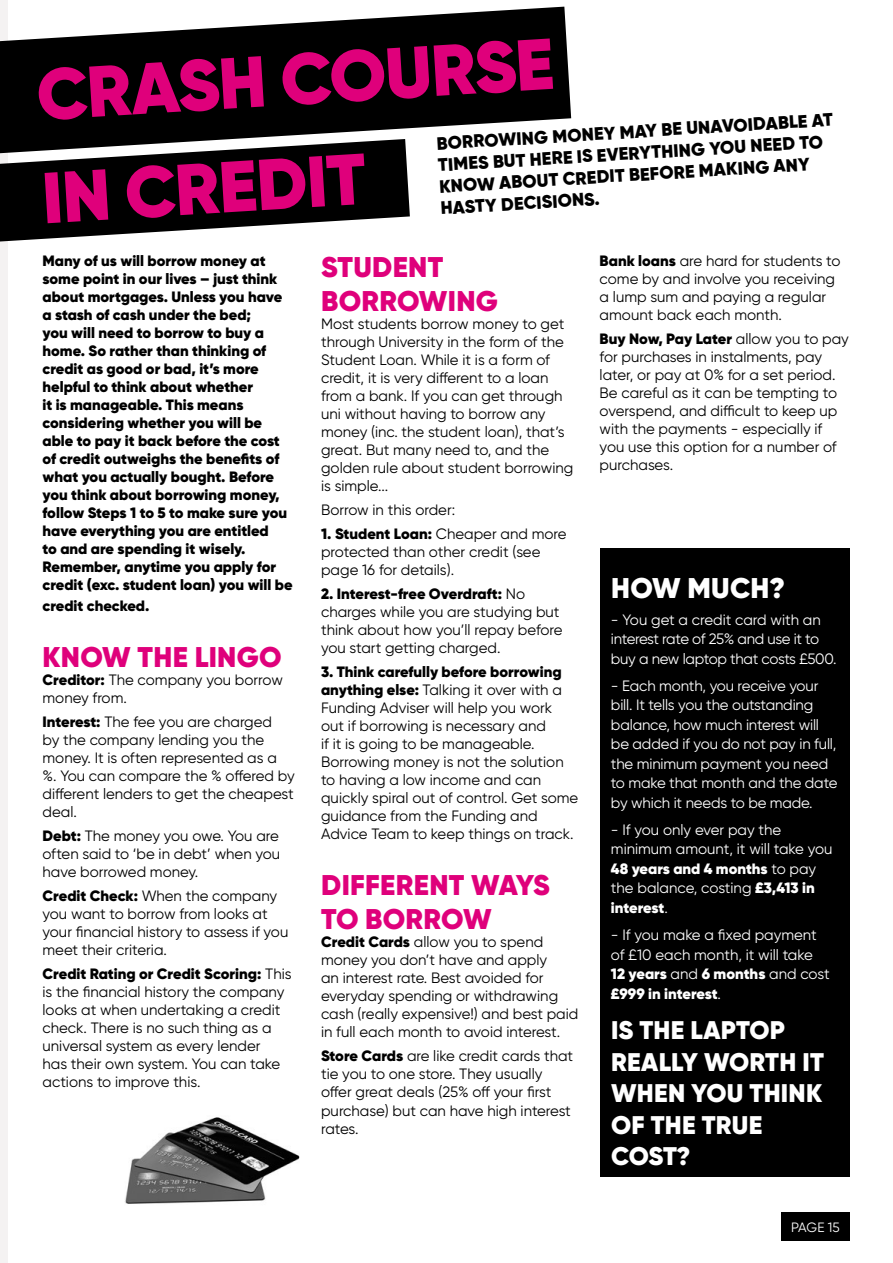
<style>
.page{position:relative;width:893px;height:1263px;background:#fff}
.page>*{position:absolute;margin:0;border:0;box-sizing:border-box;transform-origin:0 0}
.t1{font:900 72px/104.1px "Gilroy";color:#df007b}
.t2{font:900 28.5px/34.5px "Gilroy";letter-spacing:.01em;color:#df007b}
.t3{font:900 28.5px "Gilroy";letter-spacing:.01em;color:#fff}
.t4{font:900 25.5px/31.5px "Gilroy";letter-spacing:.01em;color:#fff}
.t5{font:900 18px/21.3px "Gilroy";color:#000}
.t6{font:15px/18px "Gilroy";color:#000}
.t7{font:900 15px/18px "Gilroy";color:#000}
.t8{font:15px/19.5px "Gilroy";letter-spacing:-.01em;color:#fff}
.t9{font:13.5px "Gilroy";letter-spacing:-.01em;color:#fff}
.s1{font-weight:900}
</style>
<div class="page">
<div style="left:0;top:0;width:8px;height:1263px;background:#f4f2f2"></div>
<svg style="left:0;top:7px;width:571px;height:132px;fill:#000"></svg>
<svg style="left:0;top:139px;width:410px;height:102px"></svg>
<div style="left:600px;top:549px;width:250px;height:628px;background:#000"></div>
<div style="left:781px;top:1212px;width:69px;height:28px;background:#000"></div>
<img style="left:124px;top:1117px;width:176px;height:87px">
<h1 class="t1" style="left:34px;top:41px;width:519px;rotate:-3deg">CRASH COURSE<br>IN CREDIT</h1>
<p class="t5" style="left:435px;top:135px;width:399px;rotate:-4deg">BORROWING MONEY MAY BE UNAVOIDABLE AT<br>TIMES BUT HERE IS EVERYTHING YOU NEED TO<br>KNOW ABOUT CREDIT BEFORE MAKING ANY<br>HASTY DECISIONS.</p>
<p class="t7" style="left:43px;top:252px;width:252px">Many of us will borrow money at some point in our lives – just think about mortgages. Unless you have a stash of cash under the bed;<br>you will need to borrow to buy a home. So rather than thinking of credit as good or bad, it’s more helpful to think about whether<br>it is manageable. This means considering whether you will be able to pay it back before the cost of credit outweighs the benefits of what you actually bought. Before you think about borrowing money, follow Steps 1 to 5 to make sure you have everything you are entitled<br>to and are spending it wisely.<br>Remember, anytime you apply for credit (exc. student loan) you will be</p>
<p class="t7" style="left:43px;top:597px;width:108px">credit checked.</p>
<p class="t2" style="left:43px;top:639px;width:241px">KNOW THE LINGO</p>
<p class="t6" style="left:43px;top:670px;width:242px"><span class="s1">Creditor:</span> The company you borrow money from.</p>
<p class="t6" style="left:43px;top:712px;width:254px"><span class="s1">Interest:</span> The fee you are charged<br>by the company lending you the money. It is often represented as a %. You can compare the % offered by different lenders to get the cheapest deal.</p>
<p class="t6" style="left:43px;top:826px;width:239px;text-align:justify"><span class="s1">Debt:</span> The money you owe. You are often said to ‘be in debt’ when you have borrowed money.</p>
<p class="t6" style="left:43px;top:886px;width:247px"><span class="s1">Credit Check:</span> When the company you want to borrow from looks at your financial history to assess if you meet their criteria.</p>
<p class="t6" style="left:43px;top:964px;width:251px"><span class="s1">Credit Rating or Credit Scoring:</span> This is the financial history the company looks at when undertaking a credit check. There is no such thing as a universal system as every lender<br>has their own system. You can take actions to improve this.</p>
<p class="t2" style="left:321px;top:250px;width:178px">STUDENT<br>BORROWING</p>
<p class="t6" style="left:321px;top:315px;width:254px">Most students borrow money to get through University in the form of the<br>Student Loan. While it is a form of credit, it is very different to a loan from a bank. If you can get through uni without having to borrow any money (inc. the student loan), that’s great. But many need to, and the golden rule about student borrowing is simple...</p>
<p class="t6" style="left:321px;top:501px;width:136px">Borrow in this order:</p>
<p class="t6" style="left:321px;top:525px;width:247px"><span class="s1">1. Student Loan:</span> Cheaper and more protected than other credit (see page 16 for details).</p>
<p class="t6" style="left:321px;top:585px;width:243px"><span class="s1">2. Interest-free Overdraft:</span> No charges while you are studying but think about how you’ll repay before you start getting charged.</p>
<p class="t6" style="left:321px;top:663px;width:259px"><span class="s1">3. Think carefully before borrowing anything else:</span> Talking it over with a Funding Adviser will help you work out if borrowing is necessary and<br>if it is going to be manageable.<br>Borrowing money is not the solution to having a low income and can quickly spiral out of control. Get some guidance from the Funding and Advice Team to keep things on track.</p>
<p class="t2" style="left:321px;top:868px;width:230px">DIFFERENT WAYS<br>TO BORROW</p>
<p class="t6" style="left:321px;top:933px;width:259px"><span class="s1">Credit Cards</span> allow you to spend money you don’t have and apply<br>an interest rate. Best avoided for everyday spending or withdrawing cash (really expensive!) and best paid in full each month to avoid interest.</p>
<p class="t6" style="left:321px;top:1047px;width:254px"><span class="s1">Store Cards</span> are like credit cards that tie you to one store. They usually offer great deals (25% off your first purchase) but can have high interest rates.</p>
<p class="t6" style="left:600px;top:252px;width:242px"><span class="s1">Bank loans</span> are hard for students to come by and involve you receiving a lump sum and paying a regular amount back each month.</p>
<p class="t6" style="left:600px;top:330px;width:251px"><span class="s1">Buy Now, Pay Later</span> allow you to pay for purchases in instalments, pay later, or pay at 0% for a set period.<br>Be careful as it can be tempting to overspend, and difficult to keep up with the payments - especially if you use this option for a number of purchases.</p>
<p class="t3" style="left:611px;top:570px;width:176px">HOW MUCH?</p>
<p class="t8" style="left:611px;top:610px;width:211px">- You get a credit card with an</p>
<p class="t8" style="left:611px;top:629px;width:227px">interest rate of 25% and use it to buy a new laptop that costs £500.</p>
<p class="t8" style="left:611px;top:676px;width:228px">- Each month, you receive your bill. It tells you the outstanding balance, how much interest will be added if you do not pay in full, the minimum payment you need to make that month and the date by which it needs to be made.</p>
<p class="t8" style="left:611px;top:820px;width:172px">- If you only ever pay the</p>
<p class="t8" style="left:611px;top:839px;width:223px">minimum amount, it will take you<br><span class="s1">48 years and 4 months</span> to pay the balance, costing <span class="s1">£3,413 in interest</span>.</p>
<p class="t8" style="left:611px;top:925px;width:220px">- If you make a fixed payment of £10 each month, it will take<br><span class="s1">12 years</span> and <span class="s1">6 months</span> and cost <span class="s1">£999 in interest</span>.</p>
<p class="t4" style="left:611px;top:1014px;width:214px">IS THE LAPTOP<br>REALLY WORTH IT<br>WHEN YOU THINK<br>OF THE TRUE<br>COST?</p>
<p class="t9" style="left:791px;top:1218px;width:50px">PAGE 15</p>
</div>
